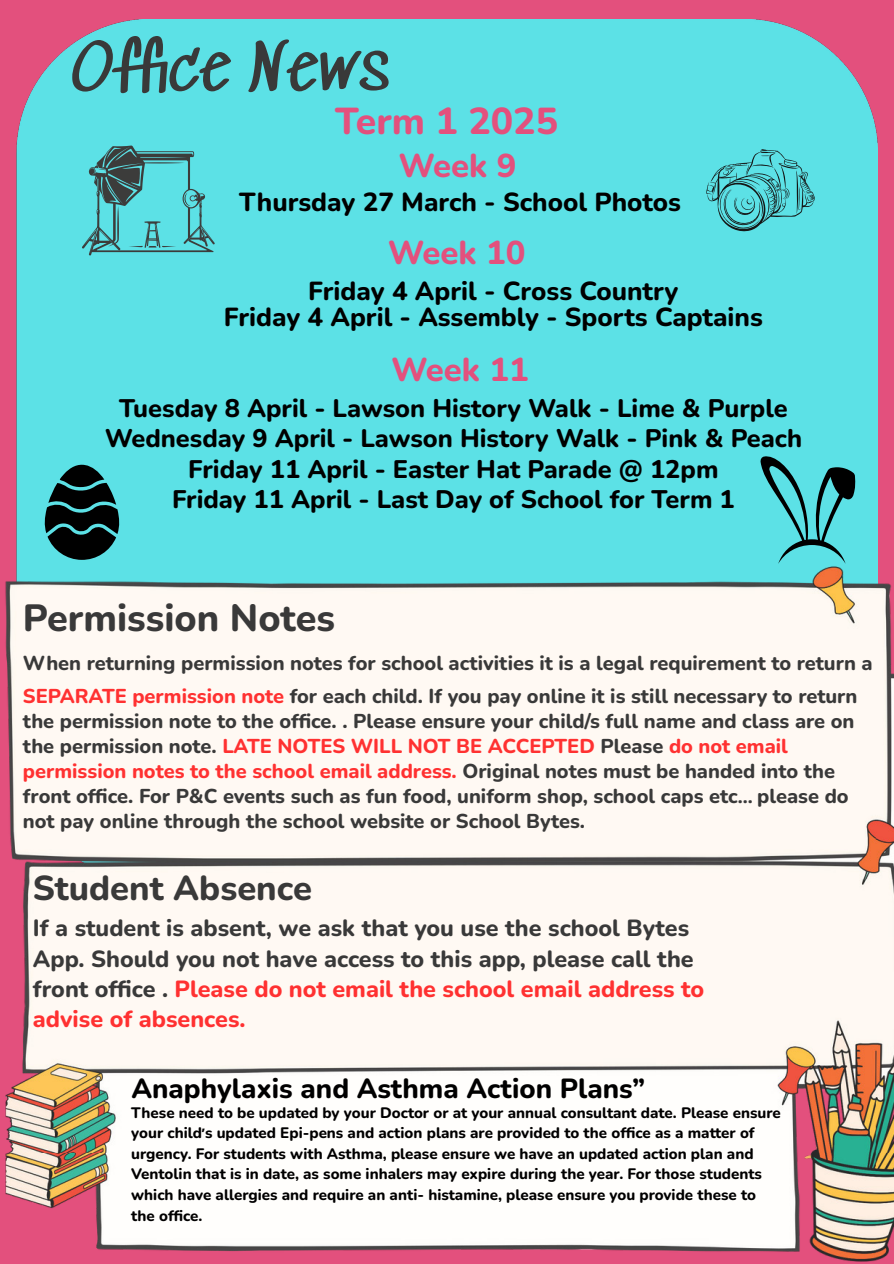
<style>
.page{position:relative;width:894px;height:1264px;background:#fff}
.page>*{position:absolute;margin:0;border:0;box-sizing:border-box;transform-origin:0 0}
.t1{font:63.6px "Sedgwick Ave";color:#393939}
.t2{font:800 37.8px "Nunito";color:#393939}
.t3{font:800 37.35px "Nunito";color:#e3507d}
.t4{font:800 34.5px "Nunito";color:#393939}
.t5{font:800 32.85px "Nunito";color:#e3507d}
.t6{font:800 27.6px "Nunito";color:#000}
.t7{font:800 26.1px/26.1px "Nunito";color:#000;text-align:center}
.t8{font:800 25.35px/30.5px "Nunito";color:#000;text-align:center}
.t9{font:800 23.4px/30.3px "Nunito";color:#393939}
.t10{font:800 20.1px/25px "Nunito";color:#393939}
.t11{font:800 15.15px/20.7px "Nunito";color:#000}
.s1{color:#ff3131}
.s2{font-family:"Noto Sans";font-size:17.4px}
.s3{font-family:"Noto Sans";font-size:13.2px}
</style>
<div class="page">
<div style="left:0;top:0;width:893px;height:1263px;background:#e3507d"></div>
<div style="left:16px;top:20px;width:860px;height:540px;background:#5ce1e6"></div>
<img style="left:5px;top:560px;width:888px;height:702px">
<svg style="left:82px;top:145px;width:133px;height:110px;background:#53b6ba"></svg>
<svg style="left:705px;top:149px;width:109px;height:84px;background:#50c2c6"></svg>
<svg style="left:760px;top:454px;width:95px;height:110px;background:#48b1b5"></svg>
<svg style="left:44px;top:458px;width:76px;height:102px;background:#24595b"></svg>
<h1 class="t1" style="left:71px;top:34px;width:320px">Office News</h1>
<h3 class="t3" style="left:335px;top:95px;width:224px">Term 1 2025</h3>
<h3 class="t5" style="left:398px;top:142px;width:119px">Week 9</h3>
<p class="t7" style="left:239px;top:188px;width:443px">Thursday 27 March - School Photos</p>
<h3 class="t5" style="left:388px;top:229px;width:139px">Week 10</h3>
<p class="t7" style="left:224px;top:276px;width:540px">Friday 4 April - Cross Country<br>Friday 4 April - Assembly - Sports Captains</p>
<h3 class="t5" style="left:391px;top:346px;width:139px">Week 11</h3>
<p class="t8" style="left:105px;top:392px;width:698px">Tuesday 8 April - Lawson History Walk - Lime &amp; Purple Wednesday 9 April - Lawson History Walk - Pink &amp; Peach Friday 11 April - Easter Hat Parade @ 12pm<br>Friday 11 April - Last Day of School for Term 1</p>
<h2 class="t2" style="left:23px;top:590px;width:313px">Permission Notes</h2>
<p class="t10" style="left:23px;top:646px;width:851px;line-height:32.5px">When returning permission notes for school activities it is a legal requirement to return a<br><span class="s1">SEPARATE permission note</span> for each child. If you pay online it is still necessary to return</p>
<p class="t10" style="left:23px;top:707px;width:832px">the permission note to the office. . Please ensure your child/s full name and class are on the permission note. <span class="s1">LATE NOTES WILL NOT BE ACCEPTED</span> Please <span class="s1">do not email permission notes to the school email address.</span> Original notes must be handed into the front office. For P&amp;C events such as fun food, uniform shop, school caps etc<span class="s2">…</span> please do not pay online through the school website or School Bytes.</p>
<h3 class="t4" style="left:33px;top:863px;width:280px">Student Absence</h3>
<p class="t9" style="left:33px;top:912px;width:672px">If a student is absent, we ask that you use the school Bytes App. Should you not have access to this app, please call the front office . <span class="s1">Please do not email the school email address to advise of absences.</span></p>
<h3 class="t6" style="left:131px;top:1068px;width:515px">Anaphylaxis and Asthma Action Plans”</h3>
<p class="t11" style="left:131px;top:1101px;width:651px">These need to be updated by your Doctor or at your annual consultant date. Please ensure your child<span class="s3">’</span>s updated Epi-pens and action plans are provided to the office as a matter of urgency. For students with Asthma, please ensure we have an updated action plan and Ventolin that is in date, as some inhalers may expire during the year. For those students which have allergies and require an anti- histamine, please ensure you provide these to the office.</p>
</div>
